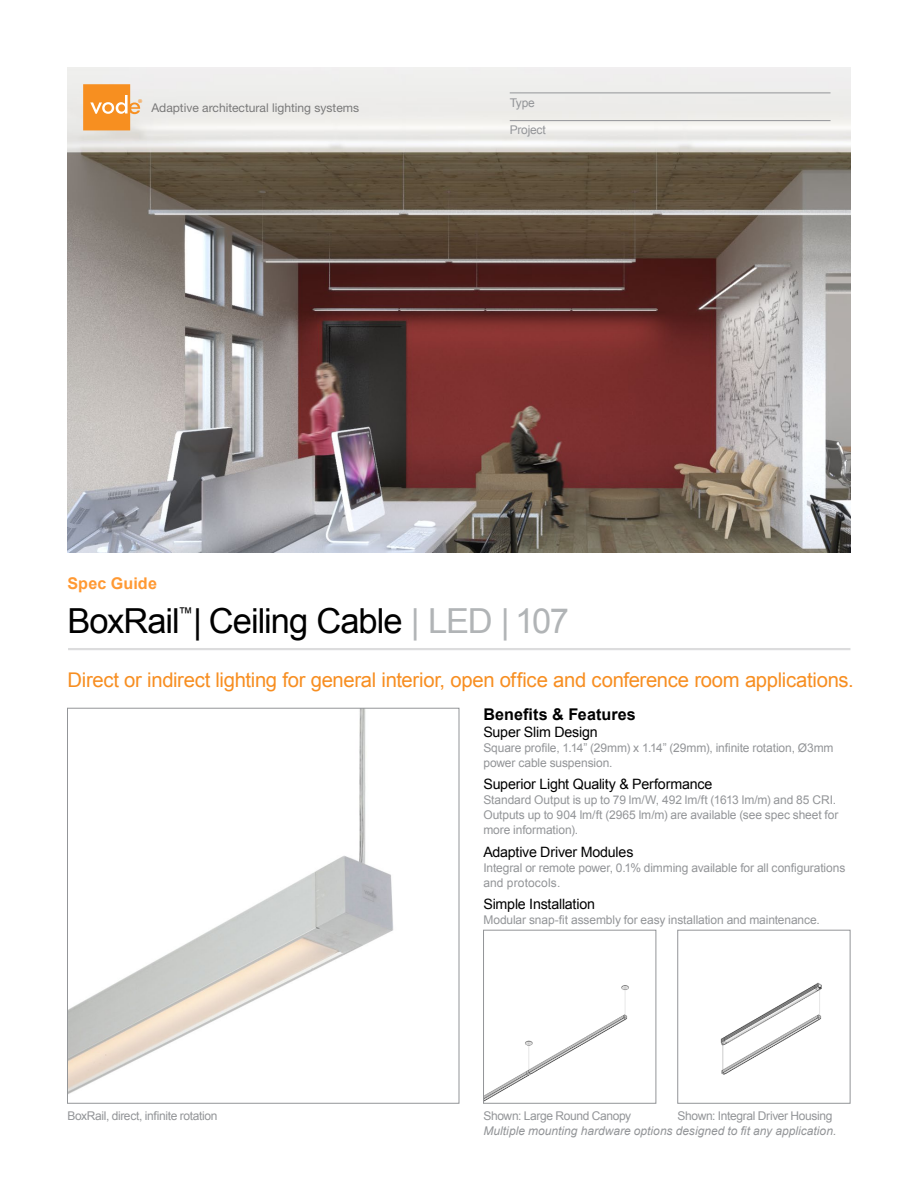
<style>
.page{position:relative;width:918px;height:1188px;background:#fff}
.page>*{position:absolute;margin:0;border:0;box-sizing:border-box;transform-origin:0 0}
.t1{font:34.5px "Arial";letter-spacing:-.03em;color:#000}
.t2{font:20.25px "Arial";letter-spacing:-.015em;color:#f78e21}
.t3{font:700 16.2px "Arial";letter-spacing:.005em;color:#000}
.t4{font:700 16.2px "Arial";letter-spacing:.005em;color:#f93}
.t5{font:14.85px "Arial";color:#000}
.t6{font:14.25px "Arial";letter-spacing:-.015em;color:#000}
.t7{font:12px/15px "Arial";letter-spacing:-.01em;color:#939598}
.t8{font:12px "Arial";letter-spacing:-.03em;color:#939598}
.t9{font:italic 12px "Arial";color:#939598}
.t10{font:12px "Helvetica Neue";color:#797979}
.t11{font:7.65px "Helvetica Neue";color:#797979}
.s1{color:#b1b4b6}
</style>
<div class="page">
<img style="left:68px;top:68px;width:782px;height:485px">
<img style="left:485px;top:985px;width:144px;height:116px">
<div style="left:483px;top:930px;width:173px;height:173px;border:1px solid #939598"></div>
<img style="left:720px;top:982px;width:102px;height:93px">
<hr style="left:68px;top:648px;width:783px;height:2px;background:#9d9fa2">
<img style="left:69px;top:710px;width:325px;height:384px">
<div style="left:67px;top:708px;width:392px;height:395px;border:1px solid #939598"></div>
<svg style="left:83px;top:84px;width:57px;height:46px"></svg>
<hr style="left:510px;top:120px;width:321px;height:1px;background:#939598">
<hr style="left:510px;top:93px;width:321px;height:1px;background:#939598">
<p class="t11" style="left:138px;top:106px;width:140px"><sup>®</sup> Adaptive architectural lighting systems</p>
<p class="t10" style="left:151px;top:100px;width:209px">Adaptive architectural lighting systems</p>
<p class="t7" style="left:510px;top:95px;width:27px">Type</p>
<p class="t7" style="left:510px;top:123px;width:38px">Project</p>
<h3 class="t4" style="left:68px;top:573px;width:91px">Spec Guide</h3>
<p class="t5" style="left:178px;top:603px;width:16px">™</p>
<h1 class="t1" style="left:68px;top:599px;width:503px">BoxRail | Ceiling Cable <span class="s1">| LED | 107</span></h1>
<h2 class="t2" style="left:68px;top:666px;width:788px">Direct or indirect lighting for general interior, open office and conference room applications.</h2>
<p class="t8" style="left:67px;top:1108px;width:152px">BoxRail, direct, infinite rotation</p>
<h3 class="t3" style="left:483px;top:703px;width:154px">Benefits &amp; Features</h3>
<p class="t6" style="left:483px;top:722px;width:116px">Super Slim Design</p>
<p class="t7" style="left:483px;top:740px;width:352px">Square profile, 1.14” (29mm) x 1.14” (29mm), infinite rotation, Ø3mm power cable suspension.</p>
<p class="t6" style="left:483px;top:775px;width:231px">Superior Light Quality &amp; Performance</p>
<p class="t7" style="left:483px;top:792px;width:356px">Standard Output is up to 79 lm/W, 492 lm/ft (1613 lm/m) and 85 CRI.<br>Outputs up to 904 lm/ft (2965 lm/m) are available (see spec sheet for more information).</p>
<p class="t6" style="left:483px;top:842px;width:152px">Adaptive Driver Modules</p>
<p class="t7" style="left:483px;top:860px;width:364px">Integral or remote power, 0.1% dimming available for all configurations and protocols.</p>
<p class="t6" style="left:483px;top:895px;width:113px">Simple Installation</p>
<p class="t7" style="left:483px;top:912px;width:338px">Modular snap-fit assembly for easy installation and maintenance.</p>
<p class="t8" style="left:483px;top:1108px;width:149px">Shown: Large Round Canopy</p>
<p class="t8" style="left:678px;top:1108px;width:156px">Shown: Integral Driver Housing</p>
<p class="t9" style="left:483px;top:1123px;width:354px">Multiple mounting hardware options designed to fit any application.</p>
</div>
